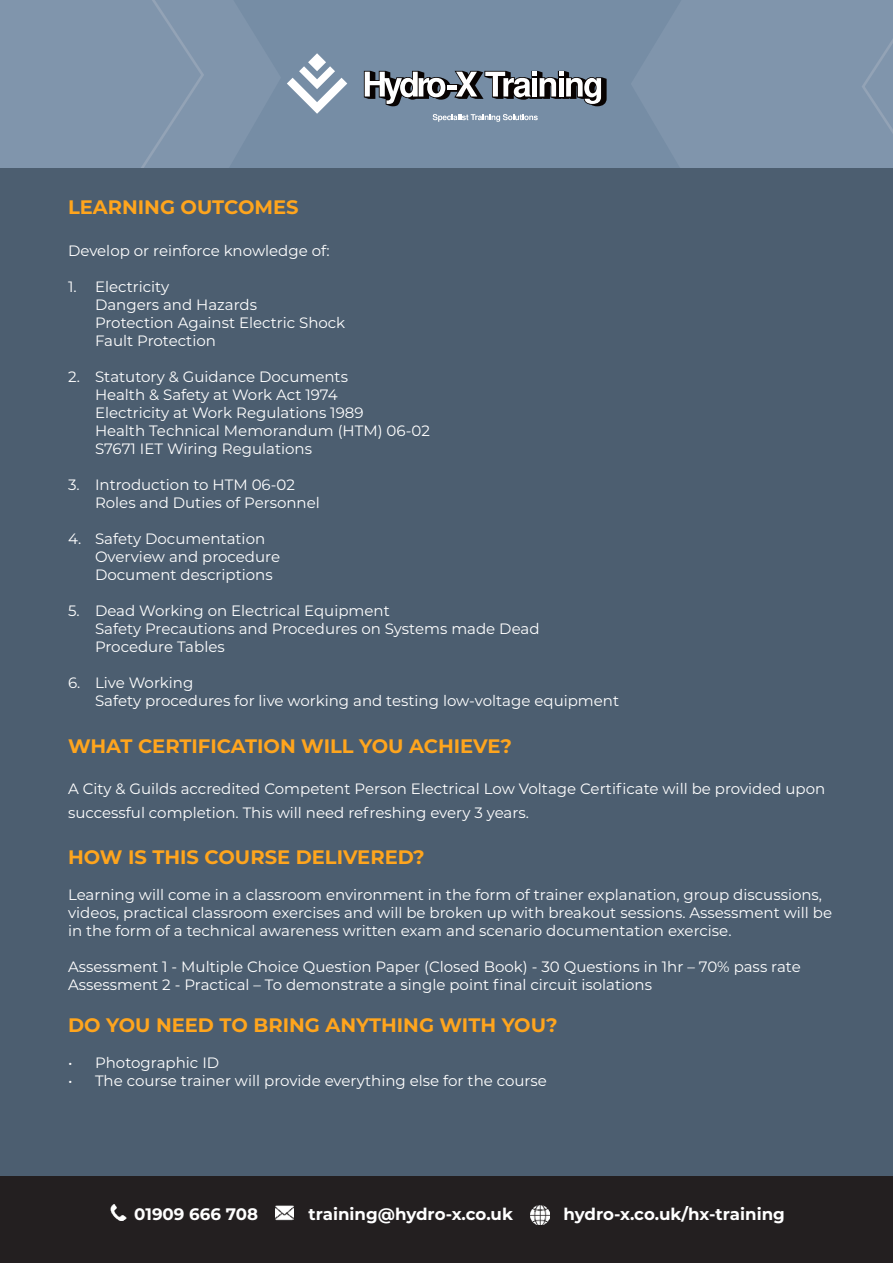
<style>
.page{position:relative;width:893px;height:1263px;background:#fff}
.page>*{position:absolute;margin:0;border:0;box-sizing:border-box;transform-origin:0 0}
.t1{font:700 19.5px "Montserrat";color:#ffa51d}
.t2{font:700 16.65px "Montserrat";color:#fff}
.t3{font:15px/18px "Montserrat";color:#fff}
</style>
<div class="page">
<div style="left:0;top:1176px;width:893px;height:87px;background:#231f20"></div>
<img style="left:111px;top:1204px;width:15px;height:16px">
<img style="left:275px;top:1205px;width:19px;height:15px">
<img style="left:530px;top:1205px;width:19px;height:19px">
<div style="left:0;top:0;width:893px;height:168px;background:#8095ac"></div>
<svg style="left:141px;top:0;width:63px;height:168px"></svg>
<svg style="left:862px;top:39px;width:31px;height:94px"></svg>
<svg style="left:364px;top:71px;width:243px;height:35px"></svg>
<svg style="left:287px;top:53px;width:60px;height:61px"></svg>
<svg style="left:433px;top:114px;width:105px;height:8px"></svg>
<div style="left:0;top:168px;width:893px;height:1008px;background:#4c5e70"></div>
<h1 class="t1" style="left:68px;top:198px;width:232px">LEARNING OUTCOMES</h1>
<p class="t3" style="left:68px;top:242px;width:263px">Develop or reinforce knowledge of:</p>
<p class="t3" style="left:95px;top:278px;width:252px;text-indent:-27px">1. Electricity<br>Dangers and Hazards<br>Protection Against Electric Shock<br>Fault Protection</p>
<p class="t3" style="left:95px;top:368px;width:336px;text-indent:-27px">2. Statutory &amp; Guidance Documents<br>Health &amp; Safety at Work Act 1974<br>Electricity at Work Regulations 1989<br>Health Technical Memorandum (HTM) 06-02<br>S7671 IET Wiring Regulations</p>
<p class="t3" style="left:95px;top:476px;width:226px;text-indent:-27px">3. Introduction to HTM 06-02<br>Roles and Duties of Personnel</p>
<p class="t3" style="left:95px;top:530px;width:187px;text-indent:-27px">4. Safety Documentation<br>Overview and procedure<br>Document descriptions</p>
<p class="t3" style="left:95px;top:602px;width:446px;text-indent:-27px">5. Dead Working on Electrical Equipment<br>Safety Precautions and Procedures on Systems made Dead<br>Procedure Tables</p>
<p class="t3" style="left:95px;top:674px;width:526px;text-indent:-27px">6. Live Working<br>Safety procedures for live working and testing low-voltage equipment</p>
<h1 class="t1" style="left:68px;top:736px;width:445px">WHAT CERTIFICATION WILL YOU ACHIEVE?</h1>
<p class="t3" style="left:68px;top:778px;width:759px;line-height:23.4px">A City &amp; Guilds accredited Competent Person Electrical Low Voltage Certificate will be provided upon successful completion. This will need refreshing every 3 years.</p>
<h1 class="t1" style="left:68px;top:848px;width:358px">HOW IS THIS COURSE DELIVERED?</h1>
<p class="t3" style="left:68px;top:886px;width:766px">Learning will come in a classroom environment in the form of trainer explanation, group discussions, videos, practical classroom exercises and will be broken up with breakout sessions. Assessment will be in the form of a technical awareness written exam and scenario documentation exercise.</p>
<p class="t3" style="left:68px;top:958px;width:734px">Assessment 1 - Multiple Choice Question Paper (Closed Book) - 30 Questions in 1hr – 70% pass rate<br>Assessment 2 - Practical – To demonstrate a single point final circuit isolations</p>
<h1 class="t1" style="left:68px;top:1015px;width:491px">DO YOU NEED TO BRING ANYTHING WITH YOU?</h1>
<p class="t3" style="left:68px;top:1054px;width:153px">• Photographic ID</p>
<p class="t3" style="left:68px;top:1072px;width:480px">• The course trainer will provide everything else for the course</p>
<p class="t2" style="left:134px;top:1206px;width:125px">01909 666 708</p>
<p class="t2" style="left:308px;top:1206px;width:206px">training@hydro-x.co.uk</p>
<p class="t2" style="left:563px;top:1206px;width:223px">hydro-x.co.uk/hx-training</p>
</div>
